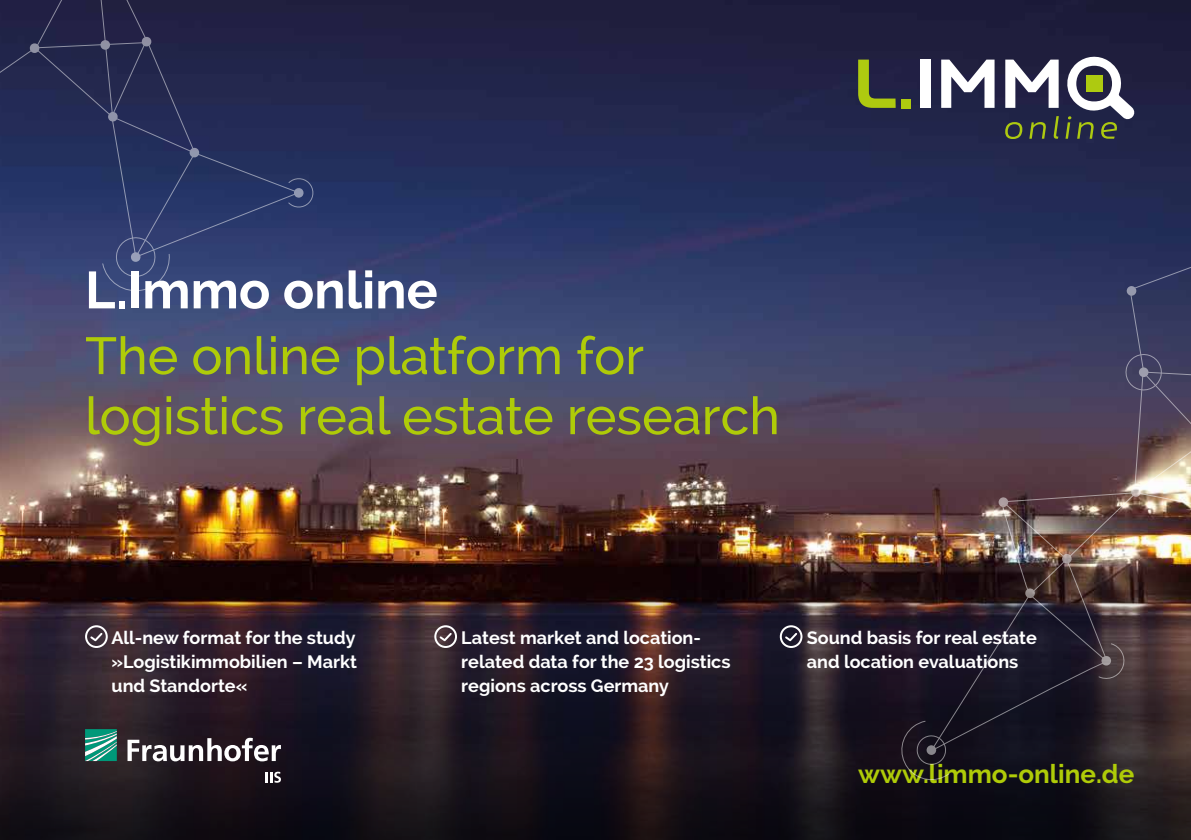
<style>
.page{position:relative;width:1191px;height:840px;background:#fff}
.page>*{position:absolute;margin:0;border:0;box-sizing:border-box;transform-origin:0 0}
.t1{font:500 52px/60px "Raleway";color:#afcb08}
.t2{font:700 52px "Raleway";color:#fff}
.t3{font:700 26px "Raleway";color:#afcb08}
.t4{font:700 18px/24px "Raleway";color:#fff}
</style>
<div class="page">
<img style="left:300px;top:0;width:891px;height:351px">
<img style="left:0;top:351px;width:1191px;height:488px">
<svg style="left:85px;top:728px;width:32px;height:32px"></svg>
<svg style="left:127px;top:737px;width:154px;height:24px"></svg>
<svg style="left:265px;top:771px;width:16px;height:11px"></svg>
<div style="left:85px;top:625px;width:23px;height:22px;border:2px solid #fff;border-radius:50%"></div>
<svg style="left:89px;top:630px;width:15px;height:12px"></svg>
<div style="left:434px;top:625px;width:23px;height:22px;border:2px solid #fff;border-radius:50%"></div>
<svg style="left:438px;top:630px;width:15px;height:12px"></svg>
<div style="left:780px;top:625px;width:22px;height:22px;border:2px solid #fff;border-radius:50%"></div>
<svg style="left:783px;top:630px;width:16px;height:12px"></svg>
<img style="left:930px;top:261px;width:261px;height:508px">
<svg style="left:1130px;top:486px;width:11px;height:11px"></svg>
<svg style="left:1061px;top:553px;width:11px;height:10px"></svg>
<svg style="left:998px;top:497px;width:10px;height:10px"></svg>
<svg style="left:1025px;top:588px;width:10px;height:10px"></svg>
<svg style="left:1126px;top:285px;width:10px;height:11px"></svg>
<svg style="left:1123px;top:352px;width:40px;height:40px;background:#4f4d6c"></svg>
<svg style="left:897px;top:720px;width:52px;height:63px;background:#1f1924"></svg>
<svg style="left:1098px;top:643px;width:93px;height:143px;background:#403132"></svg>
<svg style="left:0;top:0;width:300px;height:500px;background:#414263"></svg>
<svg style="left:29px;top:43px;width:11px;height:10px"></svg>
<svg style="left:141px;top:36px;width:11px;height:11px"></svg>
<svg style="left:100px;top:40px;width:11px;height:10px"></svg>
<svg style="left:107px;top:111px;width:11px;height:11px"></svg>
<svg style="left:189px;top:147px;width:11px;height:11px"></svg>
<svg style="left:103px;top:235px;width:68px;height:58px;background:#3e4c7d"></svg>
<svg style="left:288px;top:177px;width:27px;height:31px"></svg>
<svg style="left:858px;top:60px;width:37px;height:48px;background:#5a662f"></svg>
<div style="left:919px;top:60px;width:11px;height:48px;background:#fff"></div>
<svg style="left:941px;top:60px;width:53px;height:48px"></svg>
<div style="left:901px;top:99px;width:10px;height:9px;background:#aeca10"></div>
<svg style="left:1005px;top:55px;width:130px;height:84px"></svg>
<h1 class="t2" style="left:85px;top:260px;width:354px">L.Immo online</h1>
<h1 class="t1" style="left:85px;top:325px;width:696px">The online platform for logistics real estate research</h1>
<p class="t4" style="left:111px;top:625px;width:247px;text-align:justify">All-new format for the study »Logistikimmobilien – Markt und Standorte«</p>
<p class="t4" style="left:461px;top:625px;width:271px">Latest market and location&shy;related data for the 23 logistics regions across Germany</p>
<p class="t4" style="left:807px;top:625px;width:231px">Sound basis for real estate and location evaluations</p>
<h2 class="t3" style="left:858px;top:758px;width:278px">www.limmo-online.de</h2>
</div>
